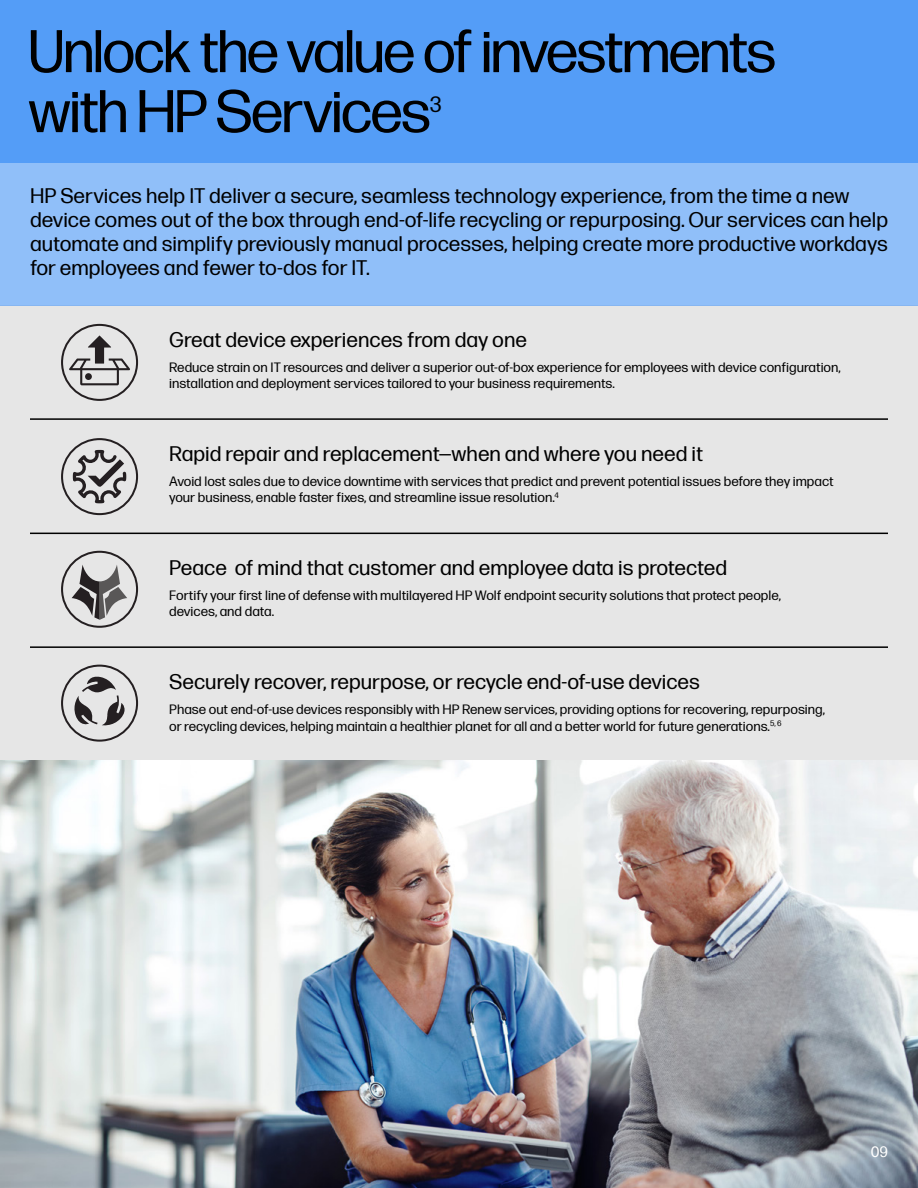
<style>
.page{position:relative;width:918px;height:1188px;background:#fff}
.page>*{position:absolute;margin:0;border:0;box-sizing:border-box;transform-origin:0 0}
.t1{font:60px/60px "Forma DJR Display";color:#000}
.t2{font:21.9px "Forma DJR Display";color:#000}
.t3{font:21px/24px "Forma DJR Micro";color:#000}
.t4{font:15px "Forma DJR Micro";color:#fff}
.t5{font:13.5px/16.2px "Forma DJR Micro";color:#000}
</style>
<div class="page">
<div style="left:0;top:306px;width:918px;height:455px;background:#e6e6e6"></div>
<hr style="left:30px;top:418px;width:858px;height:2px;background:#000">
<hr style="left:30px;top:533px;width:858px;height:1px;background:#000">
<hr style="left:30px;top:646px;width:858px;height:2px;background:#000">
<div style="left:0;top:162px;width:918px;height:144px;background:#90bff9"></div>
<div style="left:0;top:0;width:918px;height:162px;background:#549df7"></div>
<img style="left:1px;top:761px;width:916px;height:427px">
<svg style="left:72px;top:565px;width:55px;height:55px"></svg>
<div style="left:61px;top:551px;width:77px;height:77px;border:2px solid #241f21;border-radius:50%"></div>
<div style="left:61px;top:665px;width:77px;height:77px;border:2px solid #241f21;border-radius:50%"></div>
<svg style="left:72px;top:675px;width:57px;height:52px"></svg>
<div style="left:61px;top:438px;width:77px;height:77px;border:2px solid #241f21;border-radius:50%"></div>
<svg style="left:73px;top:450px;width:53px;height:53px"></svg>
<svg style="left:69px;top:336px;width:61px;height:49px"></svg>
<div style="left:61px;top:324px;width:77px;height:77px;border:2px solid #241f21;border-radius:50%"></div>
<h1 class="t1" style="left:29px;top:18px;width:748px">Unlock the value of investments with HP Services</h1>
<h2 class="t2" style="left:430px;top:89px;width:13px">3</h2>
<p class="t3" style="left:30px;top:183px;width:860px">HP Services help IT deliver a secure, seamless technology experience, from the time a new device comes out of the box through end-of-life recycling or repurposing. Our services can help automate and simplify previously manual processes, helping create more productive workdays for employees and fewer to-dos for IT.</p>
<h3 class="t3" style="left:169px;top:326px;width:359px">Great device experiences from day one</h3>
<p class="t5" style="left:169px;top:358px;width:673px">Reduce strain on IT resources and deliver a superior out-of-box experience for employees with device configuration, installation and deployment services tailored to your business requirements.</p>
<h3 class="t3" style="left:169px;top:440px;width:536px">Rapid repair and replacement—when and where you need it</h3>
<p class="t5" style="left:169px;top:472px;width:666px">Avoid lost sales due to device downtime with services that predict and prevent potential issues before they impact your business, enable faster fixes, and streamline issue resolution.<sup>4</sup></p>
<h3 class="t3" style="left:169px;top:554px;width:559px">Peace of mind that customer and employee data is protected</h3>
<p class="t5" style="left:169px;top:586px;width:613px">Fortify your first line of defense with multilayered HP Wolf endpoint security solutions that protect people, devices, and data.</p>
<h3 class="t3" style="left:169px;top:668px;width:532px">Securely recover, repurpose, or recycle end-of-use devices</h3>
<p class="t5" style="left:169px;top:701px;width:657px">Phase out end-of-use devices responsibly with HP Renew services, providing options for recovering, repurposing, or recycling devices, helping maintain a healthier planet for all and a better world for future generations.<sup>5,</sup> <sup>6</sup></p>
<p class="t4" style="left:871px;top:1141px;width:19px">09</p>
</div>
